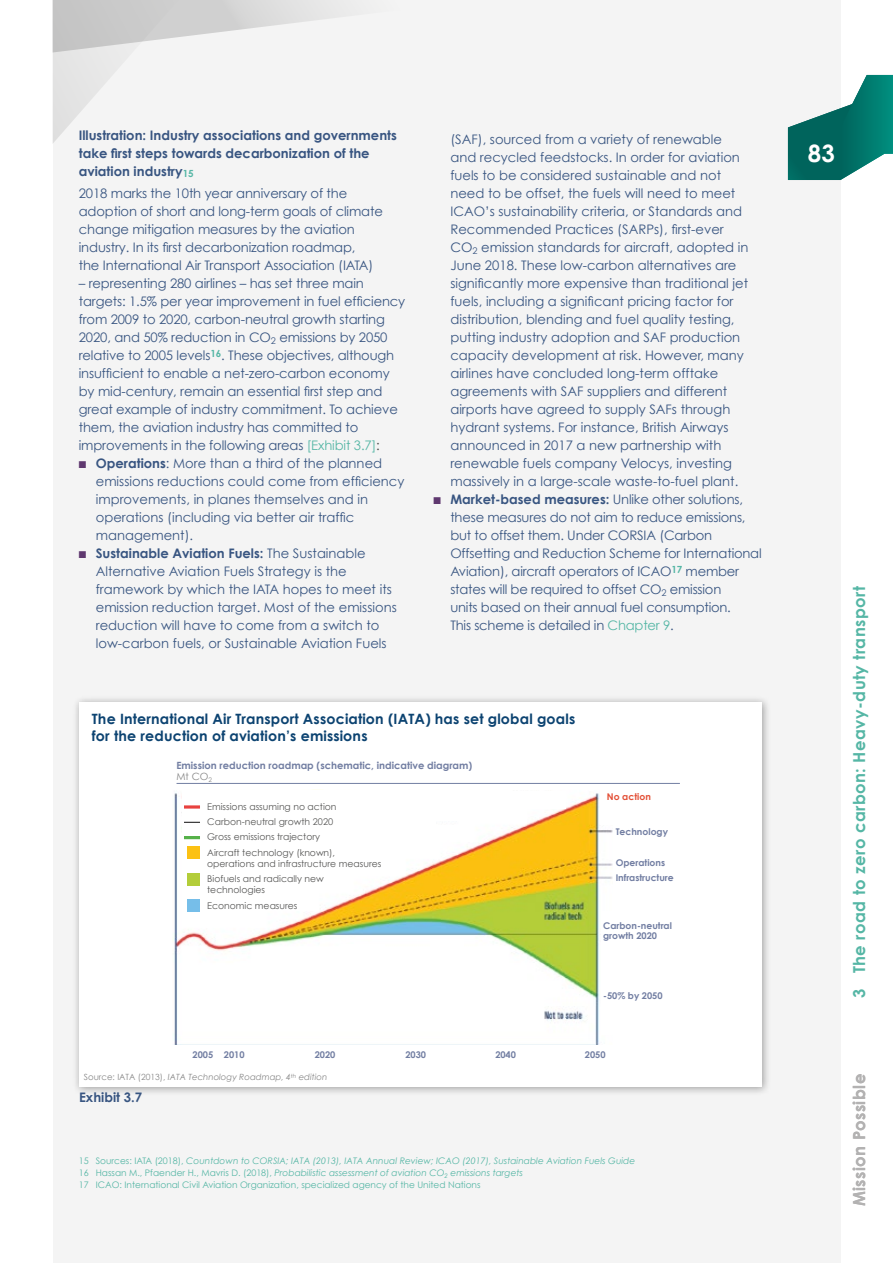
<style>
.page{position:relative;width:893px;height:1263px;background:#fff}
.page>*{position:absolute;margin:0;border:0;box-sizing:border-box;transform-origin:0 0}
.t1{font:700 24px "Century Gothic";color:#fff}
.t2{font:700 16.5px "Century Gothic";letter-spacing:.025em;color:#55b6a5}
.t3{font:700 16.5px "Century Gothic";letter-spacing:.025em;color:#b3b2b2}
.t4{font:700 14.25px/17.7px "Century Gothic";letter-spacing:.01em;color:#0c4371}
.t5{font:13.2px/18px "Century Gothic";color:#385581}
.t6{font:700 13.2px/18px "Century Gothic";color:#385581}
.t7{font:700 9.9px/11.2px "Century Gothic";color:#727ea2}
.t8{font:9.3px/15.5px "Century Gothic";color:#575756}
.t9{font:700 9.3px/15.1px "Century Gothic";color:#727ea2}
.t10{font:700 9.3px "Century Gothic";color:#e34f36}
.t11{font:9px/12px "Century Gothic";color:#55b6a5}
.t12{font:italic 8.55px "Century Gothic";color:#878787}
.s1{color:#55b6a5}
.s2{color:#4a4a49}
.s3{color:#5f386f}
.s4{font-weight:700}
.s5{font-weight:400;color:#878787}
.s6{font-style:normal}
.s7{font-style:italic}
</style>
<div class="page">
<div style="left:53px;top:0;width:787px;height:1263px;background:#f4f4f4"></div>
<svg style="left:53px;top:0;width:288px;height:143px"></svg>
<svg style="left:788px;top:75px;width:105px;height:105px"></svg>
<div style="left:72px;top:695px;width:699px;height:401px;background:#000;opacity:.35"></div>
<div style="left:79px;top:702px;width:683px;height:384px;background:#fff"></div>
<img style="left:174px;top:789px;width:439px;height:256px">
<div style="left:182px;top:791px;width:254px;height:63px;background:#fff"></div>
<div style="left:258px;top:791px;width:254px;height:30px;background:#fff"></div>
<div style="left:312px;top:791px;width:254px;height:18px;background:#fff"></div>
<div style="left:602px;top:911px;width:66px;height:123px;background:#fff"></div>
<div style="left:342px;top:944px;width:43px;height:18px;background:#fff"></div>
<div style="left:347px;top:961px;width:44px;height:23px;background:#fff"></div>
<div style="left:430px;top:939px;width:34px;height:16px;background:#fff"></div>
<hr style="left:177px;top:783px;width:503px;height:1px;background:#727ea2">
<div style="left:188px;top:847px;width:12px;height:12px;background:#fcc113"></div>
<div style="left:188px;top:873px;width:12px;height:12px;background:#b3cd3a"></div>
<div style="left:188px;top:899px;width:12px;height:12px;background:#76bee9"></div>
<hr style="left:184px;top:805px;width:16px;height:3px;background:#e8423f">
<hr style="left:184px;top:836px;width:16px;height:3px;background:#56b149">
<svg style="left:184px;top:822px;width:16px;height:1px"></svg>
<div style="left:600px;top:789px;width:80px;height:35px;background:#fff"></div>
<p class="t6" style="left:79px;top:125px;width:320px">Illustration: Industry associations and governments take first steps towards decarbonization of the aviation industry<sub>15</sub></p>
<p class="t5" style="left:79px;top:184px;width:306px">2018 marks the 10th year anniversary of the adoption of short and long-term goals of climate change mitigation measures by the aviation industry. In its first decarbonization roadmap,<br>the International Air Transport Association (IATA)</p>
<p class="t5" style="left:79px;top:274px;width:328px">– representing 280 airlines – has set three main targets: 1.5% per year improvement in fuel efficiency from 2009 to 2020, carbon-neutral growth starting 2020, and 50% reduction in CO<sub>2</sub> emissions by 2050 relative to 2005 levels<sup>16</sup>. These objectives, although insufficient to enable a net-zero-carbon economy by mid-century, remain an essential first step and great example of industry commitment. To achieve them, the aviation industry has committed to improvements in the following areas <span class="s1">[Exhibit 3.7]</span><span class="s2">:</span></p>
<p class="t5" style="left:96px;top:454px;width:310px;text-indent:-17px"><span class="s3">■</span> <span class="s4">Operations</span>: More than a third of the planned emissions reductions could come from efficiency improvements, in planes themselves and in operations (including via better air traffic management).</p>
<p class="t5" style="left:96px;top:544px;width:302px;text-indent:-17px"><span class="s3">■</span> <span class="s4">Sustainable Aviation Fuels:</span> The Sustainable Alternative Aviation Fuels Strategy is the framework by which the IATA hopes to meet its emission reduction target. Most of the emissions reduction will have to come from a switch to low-carbon fuels, or Sustainable Aviation Fuels</p>
<p class="t5" style="left:450px;top:130px;width:300px">(SAF), sourced from a variety of renewable and recycled feedstocks. In order for aviation fuels to be considered sustainable and not need to be offset, the fuels will need to meet ICAO’s sustainability criteria, or Standards and Recommended Practices (SARPs), first-ever CO<sub>2</sub> emission standards for aircraft, adopted in June 2018. These low-carbon alternatives are significantly more expensive than traditional jet fuels, including a significant pricing factor for distribution, blending and fuel quality testing, putting industry adoption and SAF production capacity development at risk. However, many airlines have concluded long-term offtake agreements with SAF suppliers and different airports have agreed to supply SAFs through hydrant systems. For instance, British Airways announced in 2017 a new partnership with renewable fuels company Velocys, investing massively in a large-scale waste-to-fuel plant.</p>
<p class="t5" style="left:450px;top:490px;width:313px;text-indent:-17px"><span class="s3">■</span> <span class="s4">Market-based measures:</span> Unlike other solutions, these measures do not aim to reduce emissions, but to offset them. Under CORSIA (Carbon Offsetting and Reduction Scheme for International Aviation), aircraft operators of ICAO<sup>17</sup> member states will be required to offset CO<sub>2</sub> emission<br>units based on their annual fuel consumption.<br>This scheme is detailed in <span class="s1">Chapter 9</span>.</p>
<p class="t4" style="left:92px;top:709px;width:485px">The International Air Transport Association (IATA) has set global goals for the reduction of aviation’s emissions</p>
<p class="t7" style="left:176px;top:759px;width:297px">Emission reduction roadmap (schematic, indicative diagram)<br><span class="s5">Mt CO</span><sub>2</sub></p>
<p class="t8" style="left:207px;top:798px;width:131px">Emissions assuming no action<br>Carbon-neutral growth 2020<br>Gross emissions trajectory<br>Aircraft technology (known),</p>
<p class="t8" style="left:207px;top:855px;width:176px">operations and infrastructure measures<br>Biofuels and radically new</p>
<p class="t8" style="left:207px;top:882px;width:92px">technologies<br>Economic measures</p>
<p class="t10" style="left:607px;top:791px;width:45px">No action</p>
<p class="t9" style="left:616px;top:823px;width:54px">Technology</p>
<p class="t9" style="left:616px;top:855px;width:60px">Operations<br>Infrastructure</p>
<p class="t9" style="left:603px;top:920px;width:70px;line-height:10.8px">Carbon-neutral growth 2020</p>
<p class="t9" style="left:603px;top:988px;width:61px">-50% by 2050</p>
<p class="t9" style="left:193px;top:1047px;width:54px">2005 2010</p>
<p class="t9" style="left:315px;top:1047px;width:22px">2020</p>
<p class="t9" style="left:405px;top:1047px;width:22px">2030</p>
<p class="t9" style="left:495px;top:1047px;width:22px">2040</p>
<p class="t9" style="left:585px;top:1047px;width:22px">2050</p>
<p class="t12" style="left:84px;top:1072px;width:245px"><span class="s6">Source: IATA (2013),</span> IATA Technology Roadmap, 4<sup>th</sup> edition</p>
<p class="t6" style="left:79px;top:1087px;width:64px">Exhibit 3.7</p>
<p class="t11" style="left:79px;top:1155px;width:558px">15 Sources: IATA (2018), <span class="s7">Countdown to CORSIA; IATA (2013), IATA Annual Review; ICAO (2017), Sustainable Aviation Fuels Guide<br></span>16 Hassan M., Pfaender H., Mavris D. (2018), <span class="s7">Probabilistic assessment of aviation CO</span><sub>2</sub> <span class="s7">emissions targets<br></span>17 ICAO: International Civil Aviation Organization, specialized agency of the United Nations</p>
<h1 class="t1" style="left:808px;top:138px;width:29px">83</h1>
<p class="t2" style="left:849px;top:998px;width:413px;rotate:-90deg">3 The road to zero carbon: Heavy-duty transport</p>
<p class="t3" style="left:849px;top:1206px;width:134px;rotate:-90deg">Mission Possible</p>
</div>
